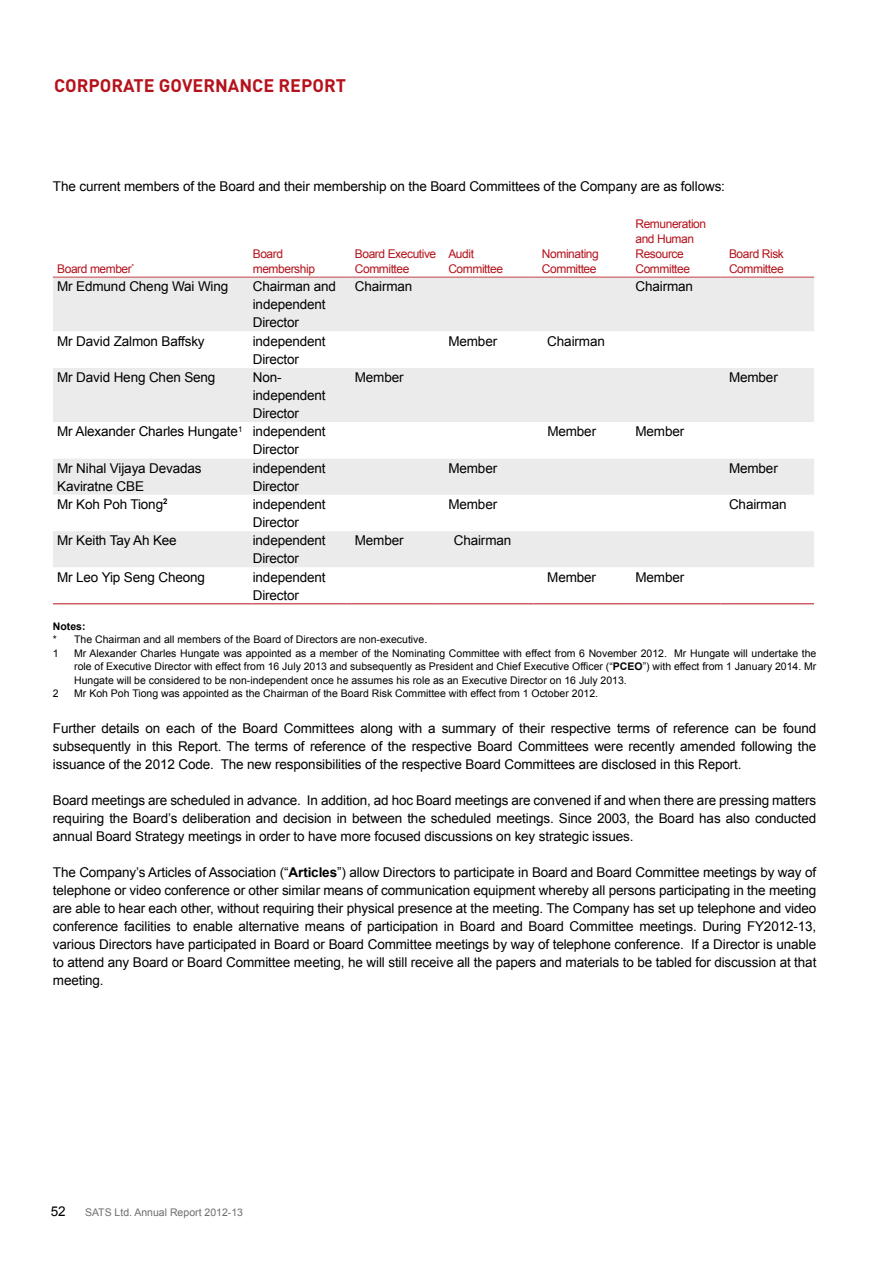
<style>
.page{position:relative;width:893px;height:1263px;background:#fff}
.page>*{position:absolute;margin:0;border:0;box-sizing:border-box;transform-origin:0 0}
.t1{font:700 18px "DIN";color:#b5121b}
.t2{font:13.5px/18px "Arial";letter-spacing:-.01em;color:#000}
.t3{font:12px/15px "Arial";letter-spacing:-.035em;color:#b5121b}
.t4{font:10.5px/13.5px "Arial";color:#000}
.t5{font:10.5px "Arial";color:#6d6e71}
.t6{font:700 10.5px "Arial";color:#000}
.s1{font-weight:700}
</style>
<div class="page">
<svg style="left:53px;top:276px;width:761px;height:1px"></svg>
<div style="left:53px;top:278px;width:761px;height:53px;background:#ebebec"></div>
<svg style="left:53px;top:368px;width:761px;height:199px;fill:#ebebec"></svg>
<hr style="left:53px;top:277px;width:200px;height:1px;background:#c44148">
<hr style="left:253px;top:277px;width:93px;height:1px;background:#c44148">
<hr style="left:346px;top:277px;width:94px;height:1px;background:#c44148">
<hr style="left:440px;top:277px;width:93px;height:1px;background:#c44148">
<hr style="left:533px;top:277px;width:94px;height:1px;background:#c44148">
<hr style="left:627px;top:277px;width:93px;height:1px;background:#c44148">
<hr style="left:720px;top:277px;width:94px;height:1px;background:#c44148">
<hr style="left:53px;top:603px;width:200px;height:1px;background:#b5121b">
<hr style="left:253px;top:603px;width:93px;height:1px;background:#b5121b">
<hr style="left:346px;top:603px;width:94px;height:1px;background:#b5121b">
<hr style="left:440px;top:603px;width:93px;height:1px;background:#b5121b">
<hr style="left:533px;top:603px;width:94px;height:1px;background:#b5121b">
<hr style="left:627px;top:603px;width:93px;height:1px;background:#b5121b">
<hr style="left:720px;top:603px;width:94px;height:1px;background:#b5121b">
<h1 class="t1" style="left:54px;top:73px;width:294px">CORPORATE GOVERNANCE REPORT</h1>
<p class="t2" style="left:53px;top:177px;width:674px">The current members of the Board and their membership on the Board Committees of the Company are as follows:</p>
<p class="t3" style="left:57px;top:261px;width:79px">Board member<sup>*</sup></p>
<p class="t3" style="left:253px;top:246px;width:64px">Board membership</p>
<p class="t3" style="left:355px;top:246px;width:83px">Board Executive<br>Committee</p>
<p class="t3" style="left:448px;top:246px;width:56px">Audit<br>Committee</p>
<p class="t3" style="left:542px;top:246px;width:58px">Nominating<br>Committee</p>
<p class="t3" style="left:635px;top:216px;width:72px">Remuneration and Human<br>Resource<br>Committee</p>
<p class="t3" style="left:729px;top:246px;width:56px">Board Risk<br>Committee</p>
<p class="t2" style="left:57px;top:278px;width:173px">Mr Edmund Cheng Wai Wing</p>
<p class="t2" style="left:253px;top:278px;width:85px">Chairman and independent<br>Director</p>
<p class="t2" style="left:355px;top:278px;width:59px">Chairman</p>
<p class="t2" style="left:635px;top:278px;width:59px">Chairman</p>
<p class="t2" style="left:57px;top:332px;width:149px">Mr David Zalmon Baffsky</p>
<p class="t2" style="left:253px;top:332px;width:74px">independent<br>Director</p>
<p class="t2" style="left:448px;top:332px;width:50px">Member</p>
<p class="t2" style="left:547px;top:332px;width:59px">Chairman</p>
<p class="t2" style="left:57px;top:368px;width:160px">Mr David Heng Chen Seng</p>
<p class="t2" style="left:253px;top:368px;width:74px">Non&shy;independent<br>Director</p>
<p class="t2" style="left:355px;top:368px;width:50px">Member</p>
<p class="t2" style="left:729px;top:368px;width:50px">Member</p>
<p class="t2" style="left:253px;top:423px;width:74px;text-indent:-196px">Mr Alexander Charles Hungate<sup>1</sup> independent<br>Director</p>
<p class="t2" style="left:547px;top:423px;width:50px">Member</p>
<p class="t2" style="left:635px;top:423px;width:50px">Member</p>
<p class="t2" style="left:57px;top:459px;width:146px">Mr Nihal Vijaya Devadas<br>Kaviratne CBE</p>
<p class="t2" style="left:253px;top:459px;width:74px">independent<br>Director</p>
<p class="t2" style="left:448px;top:459px;width:50px">Member</p>
<p class="t2" style="left:729px;top:459px;width:50px">Member</p>
<p class="t2" style="left:57px;top:495px;width:112px">Mr Koh Poh Tiong<sup>2</sup></p>
<p class="t2" style="left:253px;top:495px;width:74px">independent<br>Director</p>
<p class="t2" style="left:448px;top:495px;width:50px">Member</p>
<p class="t2" style="left:729px;top:495px;width:59px">Chairman</p>
<p class="t2" style="left:57px;top:532px;width:121px">Mr Keith Tay Ah Kee</p>
<p class="t2" style="left:253px;top:532px;width:74px">independent<br>Director</p>
<p class="t2" style="left:355px;top:532px;width:50px">Member</p>
<p class="t2" style="left:454px;top:532px;width:59px">Chairman</p>
<p class="t2" style="left:57px;top:568px;width:150px">Mr Leo Yip Seng Cheong</p>
<p class="t2" style="left:253px;top:568px;width:74px">independent<br>Director</p>
<p class="t2" style="left:547px;top:568px;width:50px">Member</p>
<p class="t2" style="left:635px;top:568px;width:50px">Member</p>
<p class="t6" style="left:53px;top:619px;width:34px">Notes:</p>
<p class="t4" style="left:53px;top:633px;width:376px">* The Chairman and all members of the Board of Directors are non-executive.<br>1</p>
<p class="t4" style="left:74px;top:646px;width:744px;text-align:justify">Mr Alexander Charles Hungate was appointed as a member of the Nominating Committee with effect from 6 November 2012. Mr Hungate will undertake the role of Executive Director with effect from 16 July 2013 and subsequently as President and Chief Executive Officer (“<span class="s1">PCEO</span>”) with effect from 1 January 2014. Mr Hungate will be considered to be non-independent once he assumes his role as an Executive Director on 16 July 2013.</p>
<p class="t4" style="left:53px;top:687px;width:7px">2</p>
<p class="t4" style="left:74px;top:687px;width:525px">Mr Koh Poh Tiong was appointed as the Chairman of the Board Risk Committee with effect from 1 October 2012.</p>
<p class="t2" style="left:53px;top:719px;width:765px;text-align:justify">Further details on each of the Board Committees along with a summary of their respective terms of reference can be found subsequently in this Report. The terms of reference of the respective Board Committees were recently amended following the issuance of the 2012 Code. The new responsibilities of the respective Board Committees are disclosed in this Report.</p>
<p class="t2" style="left:53px;top:791px;width:765px;text-align:justify">Board meetings are scheduled in advance. In addition, ad hoc Board meetings are convened if and when there are pressing matters requiring the Board’s deliberation and decision in between the scheduled meetings. Since 2003, the Board has also conducted annual Board Strategy meetings in order to have more focused discussions on key strategic issues.</p>
<p class="t2" style="left:53px;top:863px;width:765px;text-align:justify">The Company’s Articles of Association (“<span class="s1">Articles</span>”) allow Directors to participate in Board and Board Committee meetings by way of telephone or video conference or other similar means of communication equipment whereby all persons participating in the meeting are able to hear each other, without requiring their physical presence at the meeting. The Company has set up telephone and video conference facilities to enable alternative means of participation in Board and Board Committee meetings. During FY2012-13, various Directors have participated in Board or Board Committee meetings by way of telephone conference. If a Director is unable to attend any Board or Board Committee meeting, he will still receive all the papers and materials to be tabled for discussion at that meeting.</p>
<p class="t2" style="left:51px;top:1202px;width:17px">52</p>
<p class="t5" style="left:85px;top:1206px;width:159px">SATS Ltd. Annual Report 2012-13</p>
</div>
